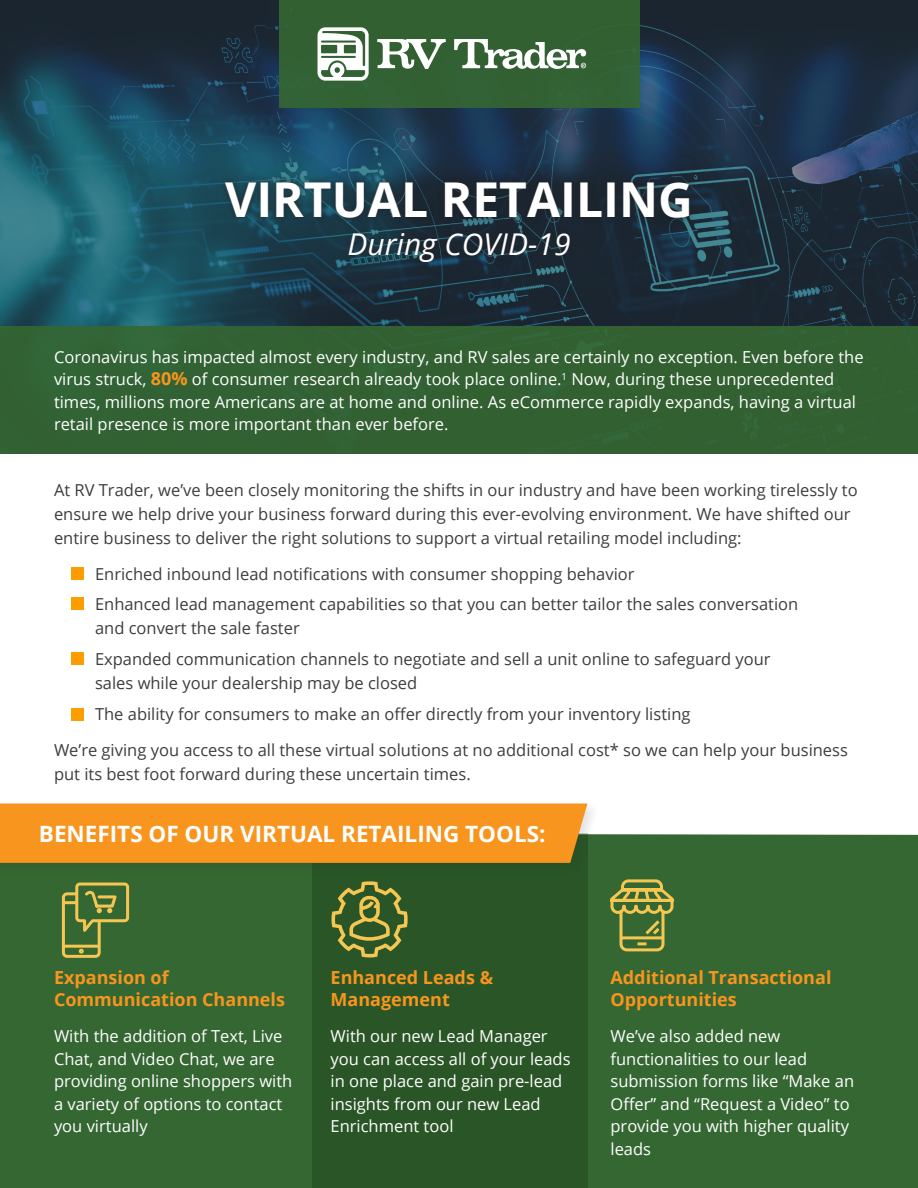
<style>
.page{position:relative;width:918px;height:1188px;background:#fff}
.page>*{position:absolute;margin:0;border:0;box-sizing:border-box;transform-origin:0 0}
.RV_Main_Title{font:700 48px "Open Sans";color:#fff}
.RV_Subtitle{font:italic 30px "Open Sans";color:#fff}
.t1{font:700 22.5px "Open Sans";color:#fff}
.white_p{font:700 18px/22.5px "Open Sans";color:#f7951f}
.white_p-2{font:16.5px/22.5px "Open Sans";color:#fff}
.grey_paragraphs{font:16.5px/24px "Open Sans";color:#3d3d3d}
.Bullet_point_front{font:16.5px/24px "Open Sans";color:#3d3d3d}
.s1{font-weight:700;font-size:18px;color:#f7951f}
</style>
<div class="page">
<svg style="left:0;top:0;width:918px;height:326px;background:#1d3c4e"></svg>
<div style="left:0;top:326px;width:918px;height:128px;background:#326032"></div>
<div style="left:279px;top:0;width:361px;height:108px;background:#326032"></div>
<div style="left:0;top:834px;width:918px;height:354px;background:#356732"></div>
<div style="left:71px;top:567px;width:13px;height:13px;background:#fc9e00"></div>
<div style="left:71px;top:597px;width:13px;height:13px;background:#fc9e00"></div>
<div style="left:71px;top:652px;width:13px;height:13px;background:#fc9e00"></div>
<div style="left:71px;top:708px;width:13px;height:13px;background:#fc9e00"></div>
<div style="left:312px;top:833px;width:276px;height:355px;background:#2a5627"></div>
<div style="left:217px;top:174px;width:481px;height:96px;background:#231f20;opacity:.75"></div>
<svg style="left:377px;top:39px;width:69px;height:30px"></svg>
<svg style="left:454px;top:39px;width:132px;height:30px"></svg>
<svg style="left:318px;top:27px;width:51px;height:54px"></svg>
<div style="left:0;top:800px;width:600px;height:76px;background:#231f20;opacity:.12"></div>
<div style="left:0;top:804px;width:588px;height:59px;background:#f7951f"></div>
<svg style="left:60px;top:881px;width:71px;height:78px;background:#637e39"></svg>
<svg style="left:609px;top:878px;width:66px;height:75px;background:#6f843b"></svg>
<svg style="left:331px;top:881px;width:77px;height:76px"></svg>
<p class="RV_Main_Title" style="left:225px;top:166px;width:469px">VIRTUAL RETAILING</p>
<p class="RV_Subtitle" style="left:347px;top:223px;width:225px">During COVID-19</p>
<p class="white_p-2" style="left:54px;top:345px;width:811px">Coronavirus has impacted almost every industry, and RV sales are certainly no exception. Even before the virus struck, <span class="s1">80%</span> of consumer research already took place online.<sup>1</sup> Now, during these unprecedented times, millions more Americans are at home and online. As eCommerce rapidly expands, having a virtual retail presence is more important than ever before.</p>
<p class="grey_paragraphs" style="left:54px;top:478px;width:805px">At RV Trader, we’ve been closely monitoring the shifts in our industry and have been working tirelessly to ensure we help drive your business forward during this ever-evolving environment. We have shifted our entire business to deliver the right solutions to support a virtual retailing model including:</p>
<p class="Bullet_point_front" style="left:95px;top:561px;width:541px">Enriched inbound lead notifications with consumer shopping behavior</p>
<p class="Bullet_point_front" style="left:95px;top:592px;width:705px">Enhanced lead management capabilities so that you can better tailor the sales conversation and convert the sale faster</p>
<p class="Bullet_point_front" style="left:95px;top:647px;width:677px">Expanded communication channels to negotiate and sell a unit online to safeguard your sales while your dealership may be closed</p>
<p class="Bullet_point_front" style="left:95px;top:702px;width:597px">The ability for consumers to make an offer directly from your inventory listing</p>
<p class="grey_paragraphs" style="left:54px;top:738px;width:795px">We’re giving you access to all these virtual solutions at no additional cost* so we can help your business put its best foot forward during these uncertain times.</p>
<p class="t1" style="left:39px;top:818px;width:508px">BENEFITS OF OUR VIRTUAL RETAILING TOOLS:</p>
<p class="white_p" style="left:54px;top:965px;width:233px">Expansion of<br>Communication Channels</p>
<p class="white_p-2" style="left:54px;top:1024px;width:240px">With the addition of Text, Live<br>Chat, and Video Chat, we are providing online shoppers with a variety of options to contact you virtually</p>
<p class="white_p" style="left:331px;top:965px;width:164px">Enhanced Leads &amp;<br>Management</p>
<p class="white_p-2" style="left:331px;top:1024px;width:242px">With our new Lead Manager you can access all of your leads in one place and gain pre-lead insights from our new Lead<br>Enrichment tool</p>
<p class="white_p" style="left:610px;top:965px;width:223px">Additional Transactional<br>Opportunities</p>
<p class="white_p-2" style="left:610px;top:1024px;width:245px">We’ve also added new functionalities to our lead submission forms like “Make an<br>Offer” and “Request a Video” to provide you with higher quality leads</p>
</div>
